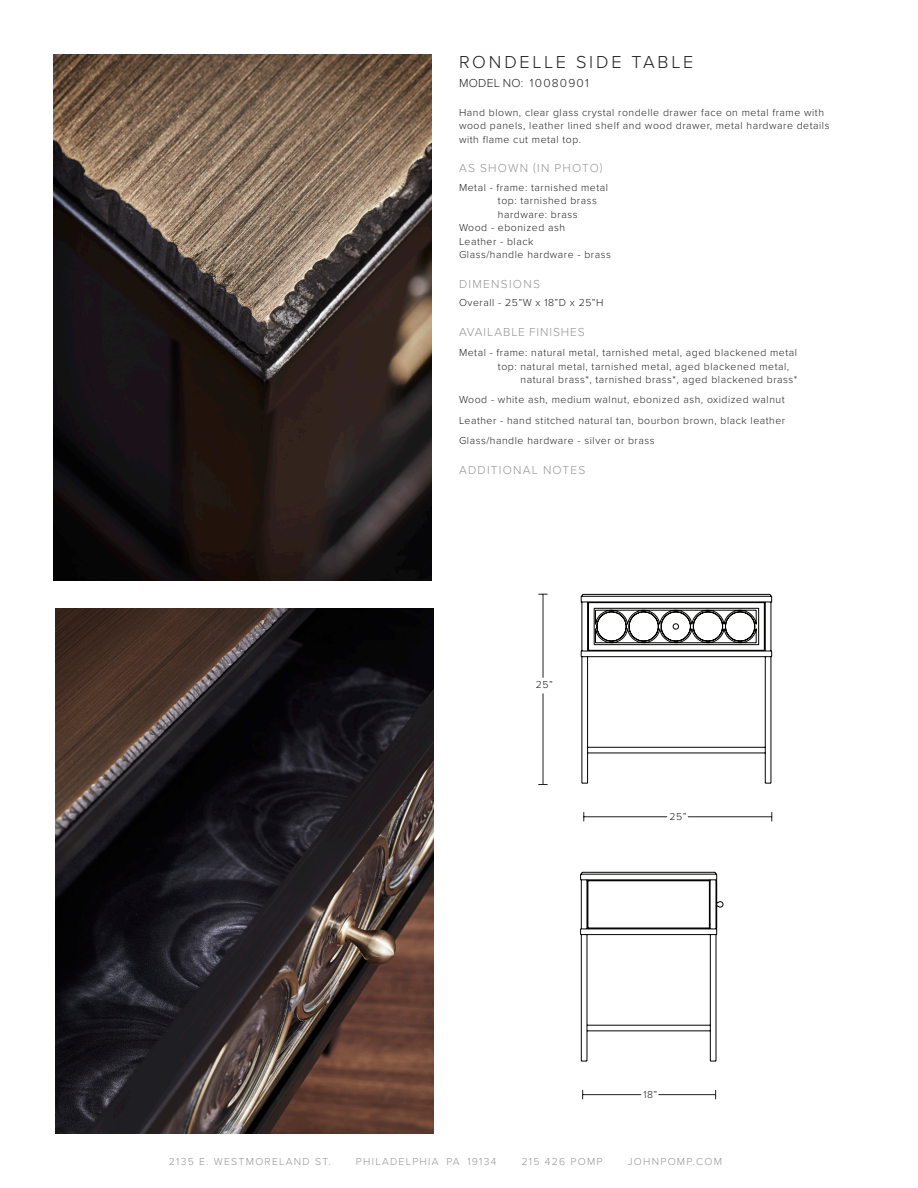
<style>
.page{position:relative;width:918px;height:1188px;background:#fff}
.page>*{position:absolute;margin:0;border:0;box-sizing:border-box;transform-origin:0 0}
.t1{font:300 18px "Proxima Nova";letter-spacing:.155em;color:#231f20}
.SUB_HEAD{font:300 12px "Proxima Nova";letter-spacing:.105em;color:#959598}
.BODY_COPY_1{font:300 12px "Proxima Nova";letter-spacing:.075em;color:#959598}
.t2{font:300 12px "Proxima Nova";letter-spacing:.1em;color:#231f20}
.BODY_COPY_1-2{font:300 10.5px/13.5px "Proxima Nova";letter-spacing:.05em;color:#231f20}
.t3{font:300 10.5px "Proxima Nova";letter-spacing:.12em;color:#959598}
.BOLD_SUB_HEAD{font:300 10.5px "Proxima Nova";color:#231f20}
</style>
<div class="page">
<img style="left:55px;top:608px;width:378px;height:526px">
<img style="left:54px;top:54px;width:378px;height:526px">
<svg style="left:580px;top:594px;width:192px;height:467px"></svg>
<hr style="left:688px;top:817px;width:84px;height:1px;background:#231f20">
<hr style="left:584px;top:817px;width:83px;height:1px;background:#231f20">
<hr style="left:659px;top:1094px;width:57px;height:1px;background:#231f20">
<hr style="left:583px;top:1094px;width:58px;height:1px;background:#231f20">
<hr style="left:543px;top:595px;width:1px;height:82px;background:#231f20">
<hr style="left:543px;top:694px;width:1px;height:91px;background:#231f20">
<p class="t1" style="left:459px;top:49px;width:236px">RONDELLE SIDE TABLE</p>
<p class="t2" style="left:459px;top:74px;width:131px">MODEL NO: 10080901</p>
<p class="BODY_COPY_1-2" style="left:459px;top:105px;width:372px">Hand blown, clear glass crystal rondelle drawer face on metal frame with wood panels, leather lined shelf and wood drawer, metal hardware details with flame cut metal top.</p>
<p class="SUB_HEAD" style="left:459px;top:159px;width:145px">AS SHOWN (IN PHOTO)</p>
<p class="BODY_COPY_1-2" style="left:459px;top:180px;width:151px">Metal - frame: tarnished metal</p>
<p class="BODY_COPY_1-2" style="left:498px;top:193px;width:101px">top: tarnished brass</p>
<p class="BODY_COPY_1-2" style="left:498px;top:207px;width:81px">hardware: brass</p>
<p class="BODY_COPY_1-2" style="left:459px;top:220px;width:108px">Wood - ebonized ash</p>
<p class="BODY_COPY_1-2" style="left:459px;top:234px;width:76px">Leather - black</p>
<p class="BODY_COPY_1-2" style="left:459px;top:247px;width:153px">Glass/handle hardware - brass</p>
<p class="SUB_HEAD" style="left:459px;top:275px;width:82px">DIMENSIONS</p>
<p class="BODY_COPY_1-2" style="left:459px;top:295px;width:146px">Overall - 25”W x 18”D x 25”H</p>
<p class="BODY_COPY_1" style="left:459px;top:323px;width:127px">AVAILABLE FINISHES</p>
<p class="BODY_COPY_1-2" style="left:459px;top:345px;width:340px">Metal - frame: natural metal, tarnished metal, aged blackened metal</p>
<p class="BODY_COPY_1-2" style="left:498px;top:359px;width:293px">top: natural metal, tarnished metal, aged blackened metal,</p>
<p class="BODY_COPY_1-2" style="left:521px;top:372px;width:278px">natural brass*, tarnished brass*, aged blackened brass*</p>
<p class="BODY_COPY_1-2" style="left:459px;top:393px;width:327px">Wood - white ash, medium walnut, ebonized ash, oxidized walnut</p>
<p class="BODY_COPY_1-2" style="left:459px;top:413px;width:328px">Leather - hand stitched natural tan, bourbon brown, black leather</p>
<p class="BODY_COPY_1-2" style="left:459px;top:433px;width:197px">Glass/handle hardware - silver or brass</p>
<p class="SUB_HEAD" style="left:459px;top:461px;width:128px">ADDITIONAL NOTES</p>
<p class="BOLD_SUB_HEAD" style="left:536px;top:677px;width:19px">25”</p>
<p class="BOLD_SUB_HEAD" style="left:669px;top:809px;width:19px">25”</p>
<p class="BOLD_SUB_HEAD" style="left:643px;top:1087px;width:15px">18”</p>
<p class="t3" style="left:169px;top:1153px;width:164px">2135 E. WESTMORELAND ST.</p>
<p class="t3" style="left:356px;top:1153px;width:142px">PHILADELPHIA PA 19134</p>
<p class="t3" style="left:522px;top:1153px;width:82px">215 426 POMP</p>
<p class="t3" style="left:628px;top:1153px;width:96px">JOHNPOMP.COM</p>
</div>
